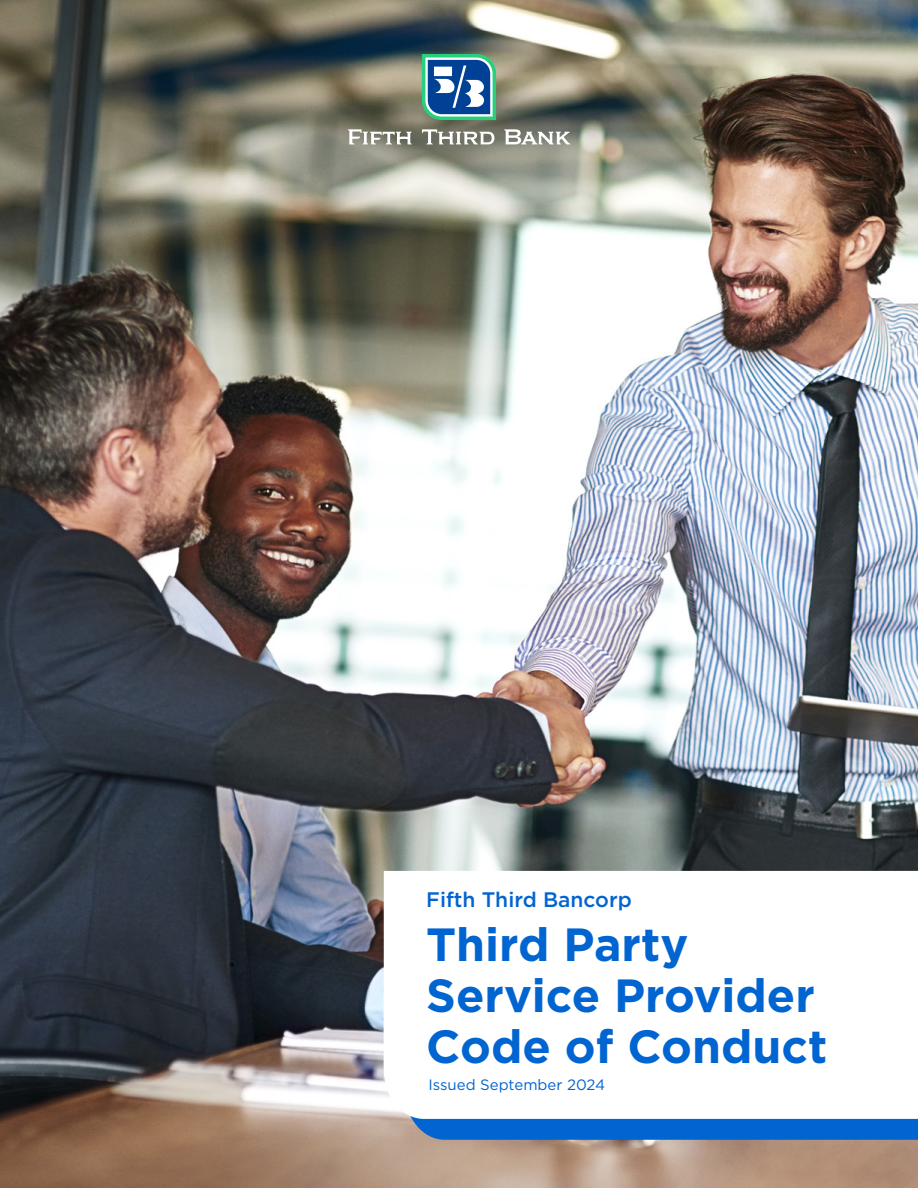
<style>
.page{position:relative;width:918px;height:1188px;background:#fff}
.page>*{position:absolute;margin:0;border:0;box-sizing:border-box;transform-origin:0 0}
.t1{font:700 46.5px/51px "Gotham";color:#0064d1}
.t2{font:500 21px "Gotham";color:#0064d1}
.t3{font:15px "Gotham";color:#0064d1}
</style>
<div class="page">
<img style="left:0;top:0;width:918px;height:1188px">
<svg style="left:348px;top:129px;width:64px;height:15px"></svg>
<svg style="left:422px;top:129px;width:72px;height:15px"></svg>
<svg style="left:504px;top:129px;width:66px;height:15px"></svg>
<svg style="left:422px;top:54px;width:74px;height:66px"></svg>
<svg style="left:405px;top:1119px;width:513px;height:21px;background:#0766ce"></svg>
<svg style="left:384px;top:871px;width:534px;height:248px"></svg>
<p class="t2" style="left:426px;top:886px;width:207px">Fifth Third Bancorp</p>
<h1 class="t1" style="left:426px;top:918px;width:403px">Third Party<br>Service Provider<br>Code of Conduct</h1>
<p class="t3" style="left:428px;top:1075px;width:178px">Issued September 2024</p>
</div>
